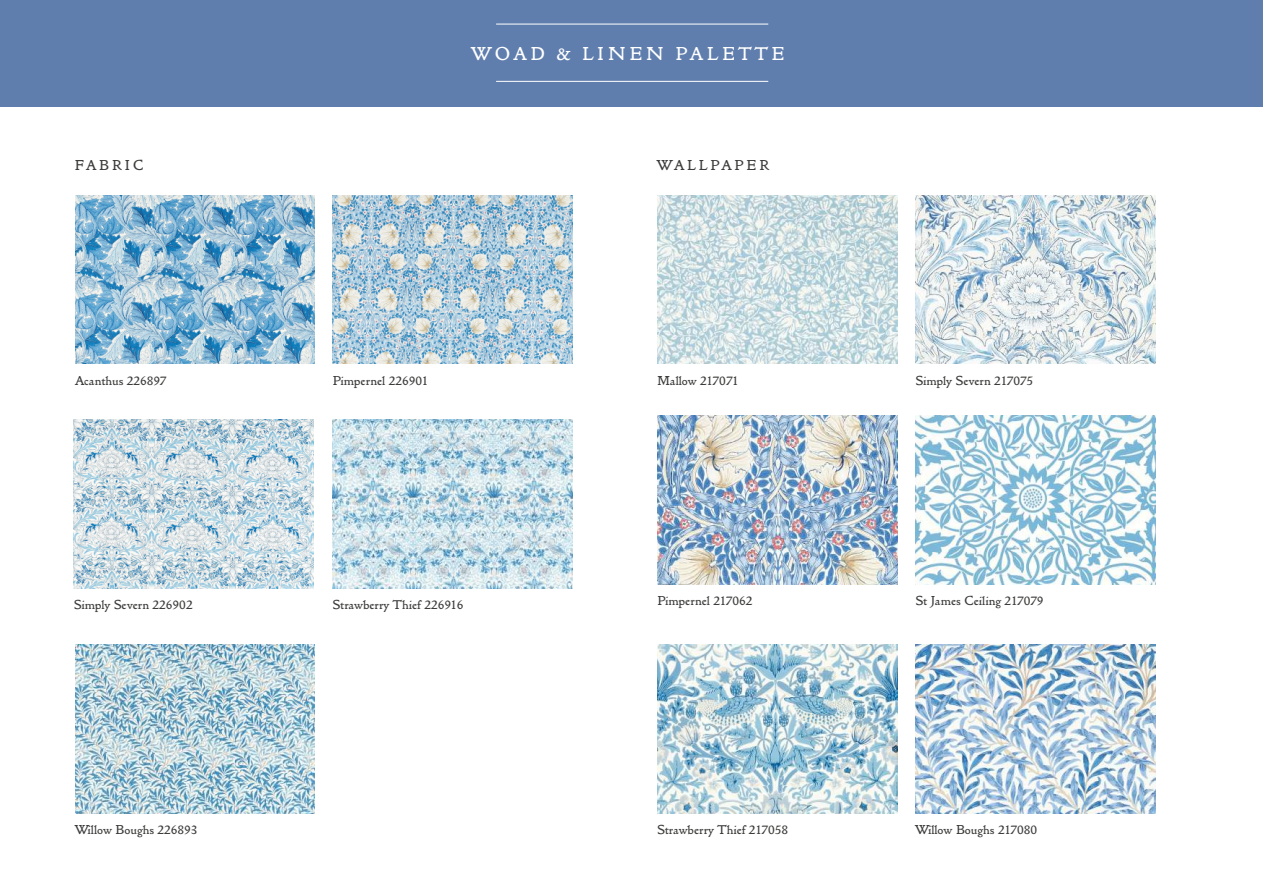
<style>
.page{position:relative;width:1263px;height:893px;background:#fff}
.page>*{position:absolute;margin:0;border:0;box-sizing:border-box;transform-origin:0 0}
.t1{font:19.5px "Golden Type ITC Std";letter-spacing:.16em;color:#fff}
.t2{font:15px "Golden Type ITC Std";letter-spacing:.16em;color:#3c3c3b}
.t3{font:13.5px "Golden Type ITC Std";color:#3c3c3b}
</style>
<div class="page">
<div style="left:0;top:0;width:1263px;height:106px;background:#607ead"></div>
<hr style="left:496px;top:24px;width:272px;height:1px;background:#fff">
<hr style="left:496px;top:81px;width:272px;height:1px;background:#fff">
<img style="left:75px;top:195px;width:240px;height:169px">
<img style="left:333px;top:195px;width:239px;height:169px">
<img style="left:74px;top:420px;width:239px;height:168px">
<img style="left:333px;top:420px;width:239px;height:168px">
<img style="left:75px;top:644px;width:240px;height:169px">
<img style="left:657px;top:195px;width:240px;height:169px">
<img style="left:915px;top:195px;width:241px;height:169px">
<img style="left:657px;top:415px;width:240px;height:169px">
<img style="left:915px;top:415px;width:241px;height:169px">
<img style="left:657px;top:644px;width:240px;height:169px">
<img style="left:915px;top:644px;width:241px;height:169px">
<h1 class="t1" style="left:471px;top:47px;width:315px">WOAD &amp; LINEN PALETTE</h1>
<p class="t2" style="left:75px;top:160px;width:70px">FABRIC</p>
<p class="t2" style="left:657px;top:160px;width:114px">WALLPAPER</p>
<p class="t3" style="left:75px;top:375px;width:93px">Acanthus 226897</p>
<p class="t3" style="left:333px;top:375px;width:97px">Pimpernel 226901</p>
<p class="t3" style="left:657px;top:375px;width:83px">Mallow 217071</p>
<p class="t3" style="left:915px;top:375px;width:119px">Simply Severn 217075</p>
<p class="t3" style="left:74px;top:600px;width:120px">Simply Severn 226902</p>
<p class="t3" style="left:333px;top:600px;width:132px">Strawberry Thief 226916</p>
<p class="t3" style="left:75px;top:824px;width:124px">Willow Boughs 226893</p>
<p class="t3" style="left:657px;top:595px;width:97px">Pimpernel 217062</p>
<p class="t3" style="left:915px;top:595px;width:129px">St James Ceiling 217079</p>
<p class="t3" style="left:657px;top:824px;width:133px">Strawberry Thief 217058</p>
<p class="t3" style="left:915px;top:824px;width:123px">Willow Boughs 217080</p>
</div>
